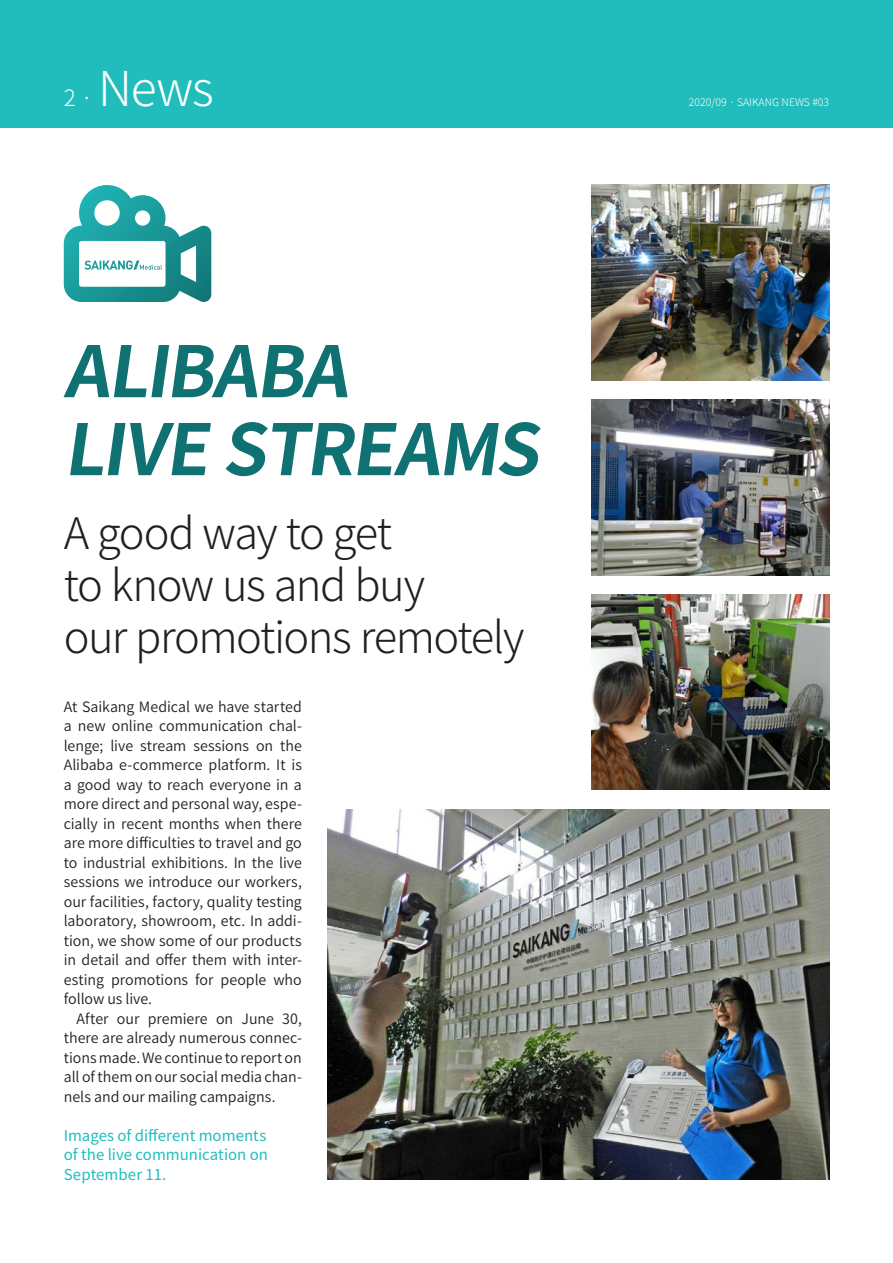
<style>
.page{position:relative;width:893px;height:1263px;background:#fff}
.page>*{position:absolute;margin:0;border:0;box-sizing:border-box;transform-origin:0 0}
.SN___Title_1{font:700 70.5px/78px "Noto Sans CJ Ksc";color:#0f7172}
.Head___Page{font:300 48px "Noto Sans CJ Ksc";color:#fff}
.SN___Title_2{font:300 43.5px/52.2px "Noto Sans CJ Ksc";letter-spacing:-.035em;color:#231f20}
.Photo_caption{font:15px/19.5px "Noto Sans CJ Ksc";color:#21bdbd;text-align:justify}
.SN___Text{font:600 14.25px/19.5px "Noto Sans CJ Ksc";color:#231f20;text-align:justify}
.Head___Date{font:300 10.5px "Noto Sans CJ Ksc";color:#fff}
.s1{font-size:22.5px}
</style>
<div class="page">
<img style="left:327px;top:809px;width:502px;height:370px">
<img style="left:591px;top:594px;width:238px;height:195px">
<img style="left:591px;top:185px;width:238px;height:195px">
<img style="left:591px;top:399px;width:238px;height:176px">
<svg style="left:64px;top:185px;width:147px;height:117px"></svg>
<div style="left:0;top:0;width:893px;height:128px;background:#21bdbd"></div>
<p class="Head___Page" style="left:64px;top:62px;width:152px"><span class="s1">2 ·</span> News</p>
<p class="SN___Title_1" style="left:64px;top:334px;width:505px">ALIBABA<br>LIVESTREAMS</p>
<p class="SN___Title_2" style="left:64px;top:508px;width:462px">A good way to get<br>to know us and buy<br>our promotions remotely</p>
<p class="SN___Text" style="left:64px;top:697px;width:240px">At Saikang Medical we have started a new online communication chal&shy;lenge; live stream sessions on the Alibaba e-commerce platform. It is a good way to reach everyone in a more direct and personal way, espe&shy;cially in recent months when there are more difficulties to travel and go to industrial exhibitions. In the live sessions we introduce our workers, our facilities, factory, quality testing laboratory, showroom, etc. In addi&shy;tion, we show some of our products in detail and offer them with inter&shy;esting promotions for people who follow us live.</p>
<p class="SN___Text" style="left:64px;top:1009px;width:240px;text-indent:13px">After our premiere on June 30, there are already numerous connec&shy;tions made. We continue to report on all of them on our social media chan&shy;nels and our mailing campaigns.</p>
<p class="Photo_caption" style="left:64px;top:1126px;width:206px">Images of different moments of the live communication on September 11.</p>
<p class="Head___Date" style="left:689px;top:97px;width:142px">2020/09 · SAIKANG NEWS #03</p>
</div>
